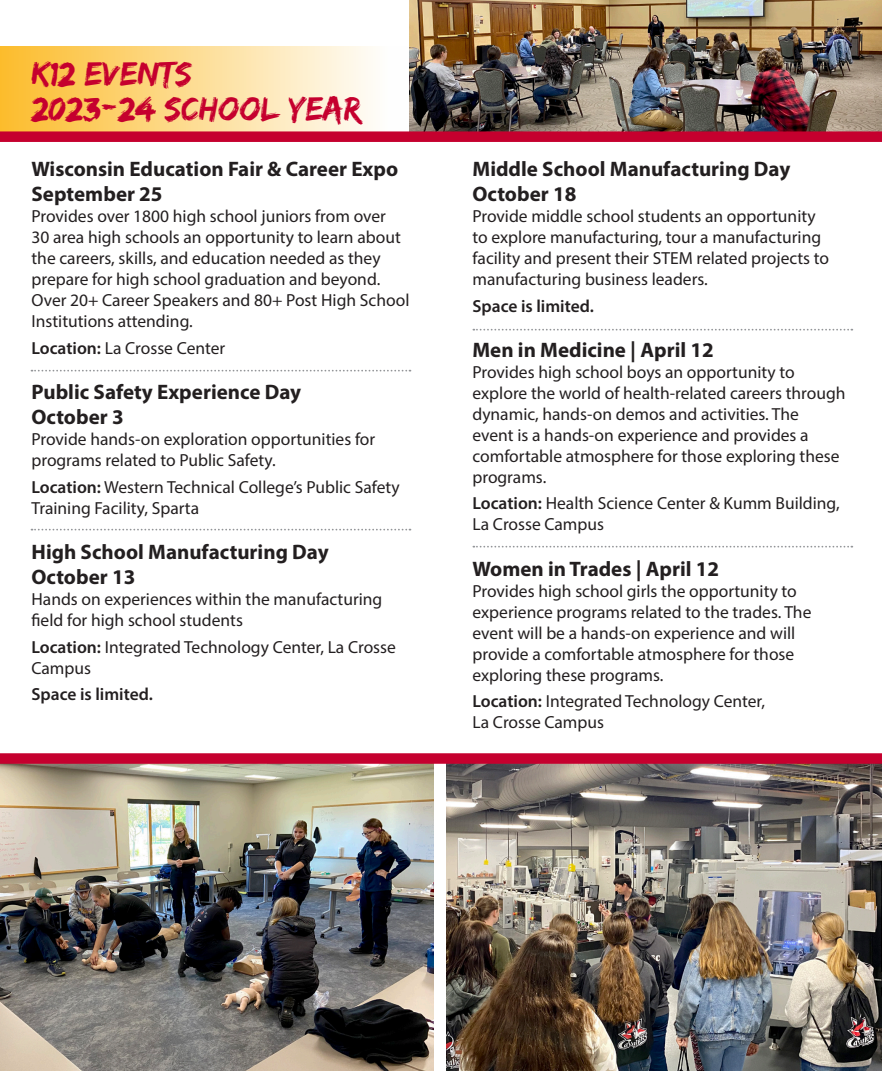
<style>
.page{position:relative;width:882px;height:1071px;background:#fff}
.page>*{position:absolute;margin:0;border:0;box-sizing:border-box;transform-origin:0 0}
.t1{font:35px/35px "Edo SZ";color:#c5002e}
.t2{font:700 21px/25.2px "Myriad Pro";color:#231f20}
.t3{font:17.5px/21px "Myriad Pro";color:#231f20}
.t4{font:600 17.5px "Myriad Pro";color:#231f20}
.s1{font-weight:600}
</style>
<div class="page">
<svg style="left:473px;top:546px;width:379px;height:2px"></svg>
<svg style="left:32px;top:529px;width:379px;height:1px"></svg>
<svg style="left:473px;top:329px;width:379px;height:2px"></svg>
<svg style="left:32px;top:370px;width:379px;height:2px"></svg>
<div style="left:0;top:46px;width:410px;height:91px;background:linear-gradient(to right,#fcbc2d,#feffff)"></div>
<img style="left:410px;top:0;width:472px;height:131px">
<div style="left:0;top:131px;width:882px;height:11px;background:#c5002e"></div>
<img style="left:0;top:764px;width:434px;height:307px">
<img style="left:446px;top:764px;width:436px;height:307px">
<div style="left:0;top:753px;width:882px;height:11px;background:#c5002e"></div>
<p class="t1" style="left:32px;top:55px;width:331px">K12 EVENTS<br>2023-24 SCHOOL YEAR</p>
<p class="t2" style="left:32px;top:156px;width:368px">Wisconsin Education Fair &amp; Career Expo<br>September 25</p>
<p class="t3" style="left:32px;top:206px;width:380px">Provides over 1800 high school juniors from over<br>30 area high schools an opportunity to learn about the careers, skills, and education needed as they prepare for high school graduation and beyond.<br>Over 20+ Career Speakers and 80+ Post High School Institutions attending.</p>
<p class="t3" style="left:32px;top:337px;width:195px"><span class="s1">Location:</span> La Crosse Center</p>
<p class="t2" style="left:32px;top:379px;width:271px">Public Safety Experience Day<br>October 3</p>
<p class="t3" style="left:32px;top:429px;width:345px">Provide hands-on exploration opportunities for programs related to Public Safety.</p>
<p class="t3" style="left:32px;top:476px;width:370px"><span class="s1">Location:</span> Western Technical College’s Public Safety<br>Training Facility, Sparta</p>
<p class="t2" style="left:32px;top:539px;width:299px">High School Manufacturing Day<br>October 13</p>
<p class="t3" style="left:32px;top:589px;width:352px">Hands on experiences within the manufacturing feld for high school students</p>
<p class="t3" style="left:32px;top:636px;width:366px"><span class="s1">Location:</span> Integrated Technology Center, La Crosse<br>Campus</p>
<p class="t4" style="left:32px;top:683px;width:123px">Space is limited.</p>
<p class="t2" style="left:472px;top:156px;width:319px">Middle School Manufacturing Day<br>October 18</p>
<p class="t3" style="left:472px;top:206px;width:358px">Provide middle school students an opportunity to explore manufacturing, tour a manufacturing facility and present their STEM related projects to manufacturing business leaders.</p>
<p class="t4" style="left:472px;top:295px;width:123px">Space is limited.</p>
<p class="t2" style="left:472px;top:337px;width:243px">Men in Medicine | April 12</p>
<p class="t3" style="left:472px;top:362px;width:375px">Provides high school boys an opportunity to explore the world of health-related careers through dynamic, hands-on demos and activities. The<br>event is a hands-on experience and provides a comfortable atmosphere for those exploring these programs.</p>
<p class="t3" style="left:472px;top:493px;width:369px"><span class="s1">Location:</span> Health Science Center &amp; Kumm Building,<br>La Crosse Campus</p>
<p class="t2" style="left:472px;top:556px;width:248px">Women in Trades | April 12</p>
<p class="t3" style="left:472px;top:580px;width:340px">Provides high school girls the opportunity to experience programs related to the trades. The event will be a hands-on experience and will provide a comfortable atmosphere for those exploring these programs.</p>
<p class="t3" style="left:472px;top:691px;width:294px"><span class="s1">Location:</span> Integrated Technology Center,<br>La Crosse Campus</p>
</div>
